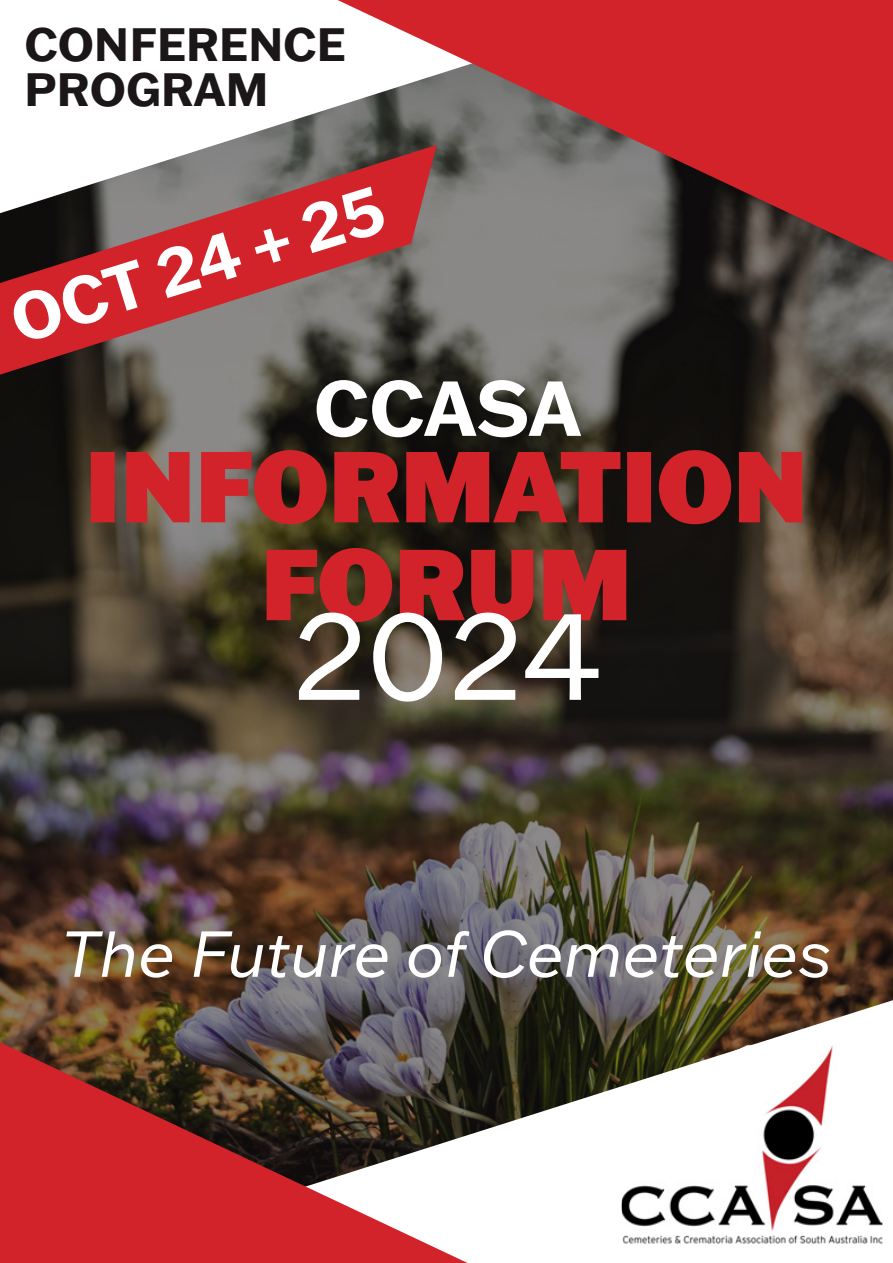
<style>
.page{position:relative;width:893px;height:1263px;background:#fff}
.page>*{position:absolute;margin:0;border:0;box-sizing:border-box;transform-origin:0 0}
.t1{font:127.05px "Franklin Gothic ATF";color:#fff}
.t2{font:900 98.4px/97.8px "Franklin Gothic ATF";color:#d2232a;text-align:center}
.t3{font:700 76.05px "Franklin Gothic ATF";letter-spacing:-.01em;color:#fff}
.t4{font:700 64.65px "Franklin Gothic ATF";color:#fff}
.t5{font:italic 63.45px "Franklin Gothic ATF";color:#fff}
.t6{font:700 45.75px/45.6px "Franklin Gothic ATF";color:#1b1617}
</style>
<div class="page">
<img style="left:0;top:262px;width:893px;height:780px">
<svg style="left:0;top:213px;width:437px;height:162px;background:#914344"></svg>
<svg style="left:1px;top:106px;width:337px;height:107px"></svg>
<svg style="left:338px;top:0;width:555px;height:262px;background:#aa494b"></svg>
<svg style="left:65px;top:1000px;width:828px;height:244px"></svg>
<svg style="left:0;top:1042px;width:468px;height:221px;background:#9c403f"></svg>
<img style="left:622px;top:1045px;width:260px;height:199px">
<p class="t6" style="left:25px;top:20px;width:323px">CONFERENCE<br>PROGRAM</p>
<p class="t4" style="left:0;top:280px;width:389px;rotate:-17deg">OCT 24 + 25</p>
<p class="t3" style="left:314px;top:357px;width:269px">CCASA</p>
<h2 class="t2" style="left:85px;top:435px;width:723px">INFORMATION<br>FORUM</h2>
<h1 class="t1" style="left:293px;top:569px;width:309px">2024</h1>
<p class="t5" style="left:61px;top:912px;width:773px">The Future of Cemeteries</p>
</div>
